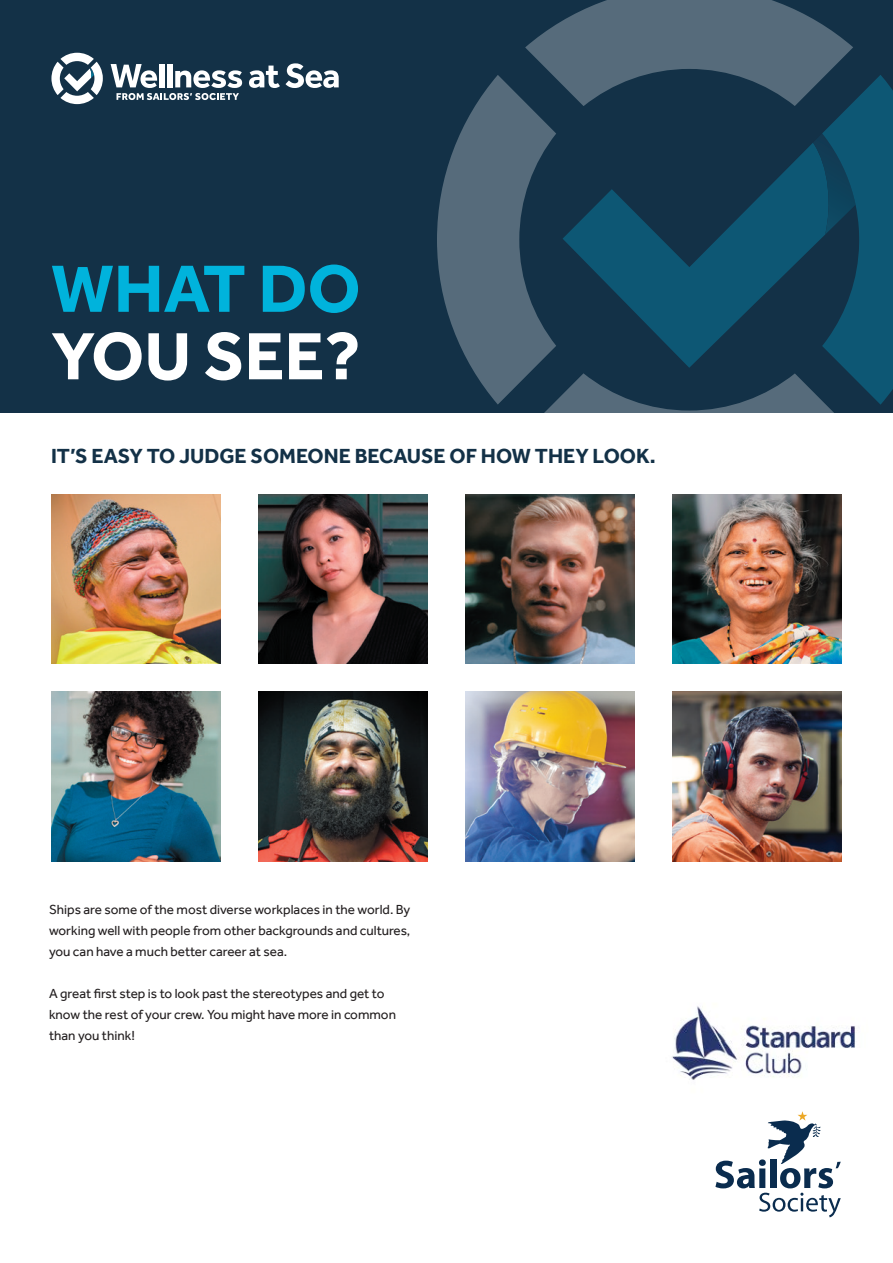
<style>
.page{position:relative;width:893px;height:1263px;background:#fff}
.page>*{position:absolute;margin:0;border:0;box-sizing:border-box;transform-origin:0 0}
.t1{font:700 69px "Effra";color:#fff}
.t2{font:700 69px "Effra";color:#00b3dc}
.t3{font:700 21px "Effra";color:#133147}
.t4{font:13.5px/21px "Effra";color:#231f20;text-align:justify}
</style>
<div class="page">
<div style="left:0;top:0;width:893px;height:412px;background:#133147"></div>
<img style="left:51px;top:494px;width:169px;height:169px">
<img style="left:51px;top:692px;width:169px;height:169px">
<img style="left:258px;top:494px;width:169px;height:169px">
<img style="left:258px;top:692px;width:169px;height:169px">
<img style="left:466px;top:494px;width:169px;height:169px">
<img style="left:466px;top:692px;width:169px;height:169px">
<img style="left:673px;top:692px;width:169px;height:169px">
<img style="left:673px;top:494px;width:169px;height:169px">
<svg style="left:715px;top:1111px;width:126px;height:106px"></svg>
<svg style="left:249px;top:63px;width:90px;height:25px"></svg>
<svg style="left:51px;top:53px;width:52px;height:51px"></svg>
<svg style="left:111px;top:64px;width:131px;height:36px"></svg>
<svg style="left:437px;top:0;width:456px;height:412px"></svg>
<img style="left:672px;top:1006px;width:184px;height:74px">
<h1 class="t2" style="left:51px;top:248px;width:311px">WHAT DO</h1>
<h1 class="t1" style="left:51px;top:315px;width:311px">YOU SEE?</h1>
<h2 class="t3" style="left:51px;top:443px;width:606px">IT’S EASY TO JUDGE SOMEONE BECAUSE OF HOW THEY LOOK.</h2>
<p class="t4" style="left:49px;top:898px;width:363px">Ships are some of the most diverse workplaces in the world. By working well with people from other backgrounds and cultures, you can have a much better career at sea.</p>
<p class="t4" style="left:49px;top:982px;width:348px;text-align:left">A great first step is to look past the stereotypes and get to know the rest of your crew. You might have more in common than you think!</p>
</div>
